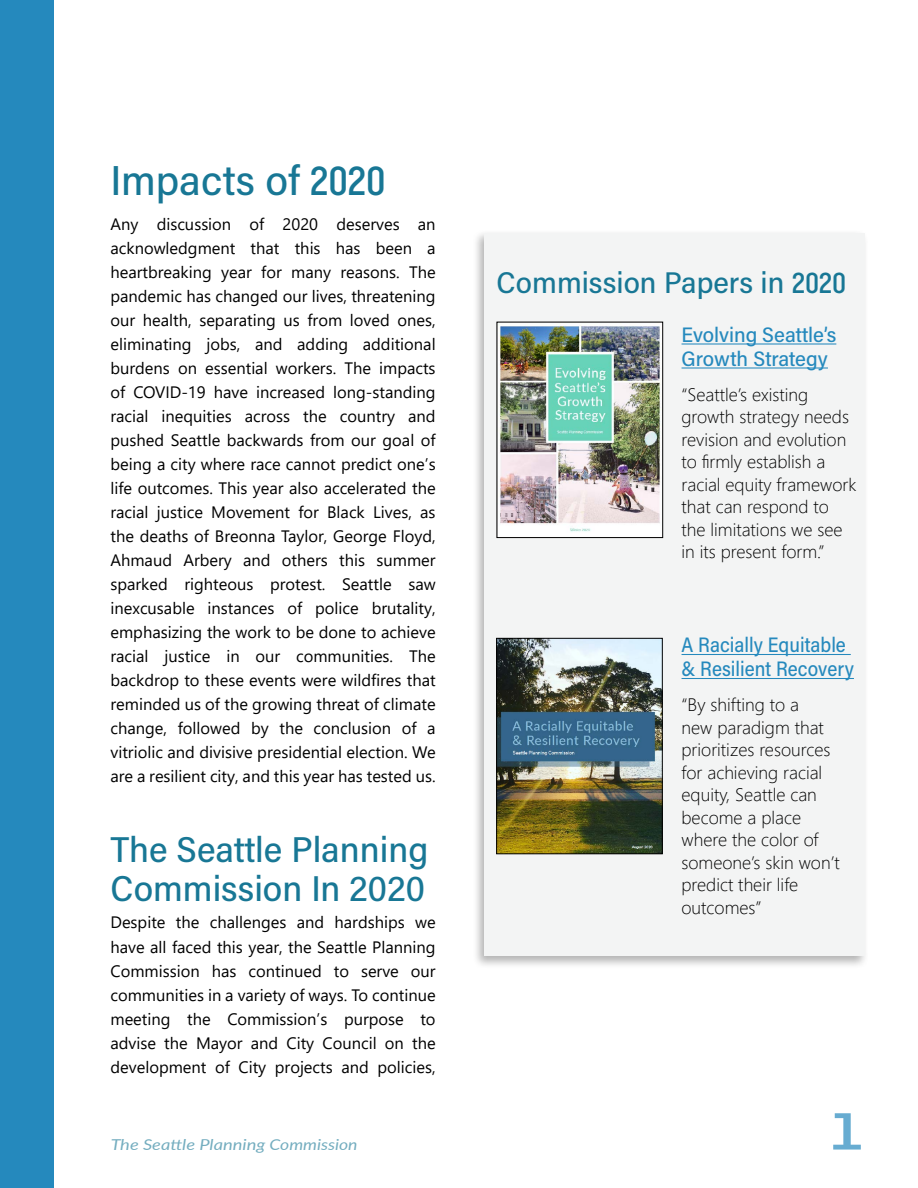
<style>
.page{position:relative;width:918px;height:1188px;background:#fff}
.page>*{position:absolute;margin:0;border:0;box-sizing:border-box;transform-origin:0 0}
.t1{font:54px "Motor";color:#67acd1;scale:1.42 1}
.t2{font:500 42px "Acumin Pro Semi Cond";color:#187795}
.t3{font:500 36px/39px "Acumin Pro Semi Cond";color:#187795}
.t4{font:500 30px "Acumin Pro Semi Cond";color:#187795}
.t5{font:500 21px/24px "Acumin Pro Semi Cond";color:#2589bd;scale:.94 1}
.t6{font:500 21px/24px "Acumin Pro Semi Cond";color:#2589bd}
.t7{font:300 18px/22.5px "Segoe UI";color:#000}
.t8{font:16.5px/24px "Segoe UI";color:#000;text-align:justify}
.t9{font:italic 15px "Lato";color:#187795;scale:1.22 1}
.s1{font-family:"Motor";font-weight:400}
</style>
<div class="page">
<div style="left:472px;top:230px;width:397px;height:739px;background:#000;opacity:.3"></div>
<div style="left:485px;top:233px;width:380px;height:722px;background:#f3f4f4"></div>
<img style="left:499px;top:324px;width:162px;height:212px">
<div style="left:497px;top:322px;width:166px;height:216px;border:1px solid #000"></div>
<img style="left:498px;top:640px;width:163px;height:212px">
<div style="left:496px;top:638px;width:167px;height:216px;border:1px solid #000"></div>
<div style="left:0;top:0;width:54px;height:1188px;background:#2589bd"></div>
<hr style="left:682px;top:343px;width:154px;height:2px;background:#2589bd">
<hr style="left:682px;top:367px;width:146px;height:2px;background:#2589bd">
<hr style="left:682px;top:654px;width:169px;height:1px;background:#2589bd">
<hr style="left:682px;top:678px;width:172px;height:1px;background:#2589bd">
<h2 class="t2" style="left:110px;top:152px;width:276px">Impacts of <span class="s1">2O2O</span></h2>
<p class="t8" style="left:110px;top:210px;width:327px">Any discussion of 2020 deserves an acknowledgment that this has been a heartbreaking year for many reasons. The pandemic has changed our lives, threatening our health, separating us from loved ones, eliminating jobs, and adding additional burdens on essential workers. The impacts of COVID-19 have increased long-standing racial inequities across the country and pushed Seattle backwards from our goal of being a city where race cannot predict one’s life outcomes. This year also accelerated the racial justice Movement for Black Lives, as the deaths of Breonna Taylor, George Floyd, Ahmaud Arbery and others this summer sparked righteous protest. Seattle saw inexcusable instances of police brutality, emphasizing the work to be done to achieve racial justice in our communities. The backdrop to these events were wildfires that reminded us of the growing threat of climate change, followed by the conclusion of a vitriolic and divisive presidential election. We are a resilient city, and this year has tested us.</p>
<h3 class="t3" style="left:110px;top:828px;width:319px">The Seattle Planning<br>Commission In 2020</h3>
<p class="t8" style="left:110px;top:909px;width:327px">Despite the challenges and hardships we have all faced this year, the Seattle Planning Commission has continued to serve our communities in a variety of ways. To continue meeting the Commission’s purpose to advise the Mayor and City Council on the development of City projects and policies,</p>
<p class="t9" style="left:110px;top:1133px;width:204px">The Seattle Planning Commission</p>
<h3 class="t4" style="left:497px;top:262px;width:351px">Commission Papers in <span class="s1">2O2O</span></h3>
<p class="t6" style="left:682px;top:322px;width:156px">Evolving Seattle’s<br>Growth Strategy</p>
<p class="t7" style="left:682px;top:381px;width:176px">“Seattle’s existing growth strategy needs revision and evolution to firmly establish a racial equity framework that can respond to the limitations we see in its present form.”</p>
<p class="t5" style="left:682px;top:632px;width:185px">A Racially Equitable &amp; Resilient Recovery</p>
<p class="t7" style="left:682px;top:692px;width:160px">“By shifting to a<br>new paradigm that prioritizes resources for achieving racial equity, Seattle can become a place where the color of someone’s skin won’t predict their life outcomes”</p>
<h1 class="t1" style="left:830px;top:1101px;width:25px">1</h1>
</div>
